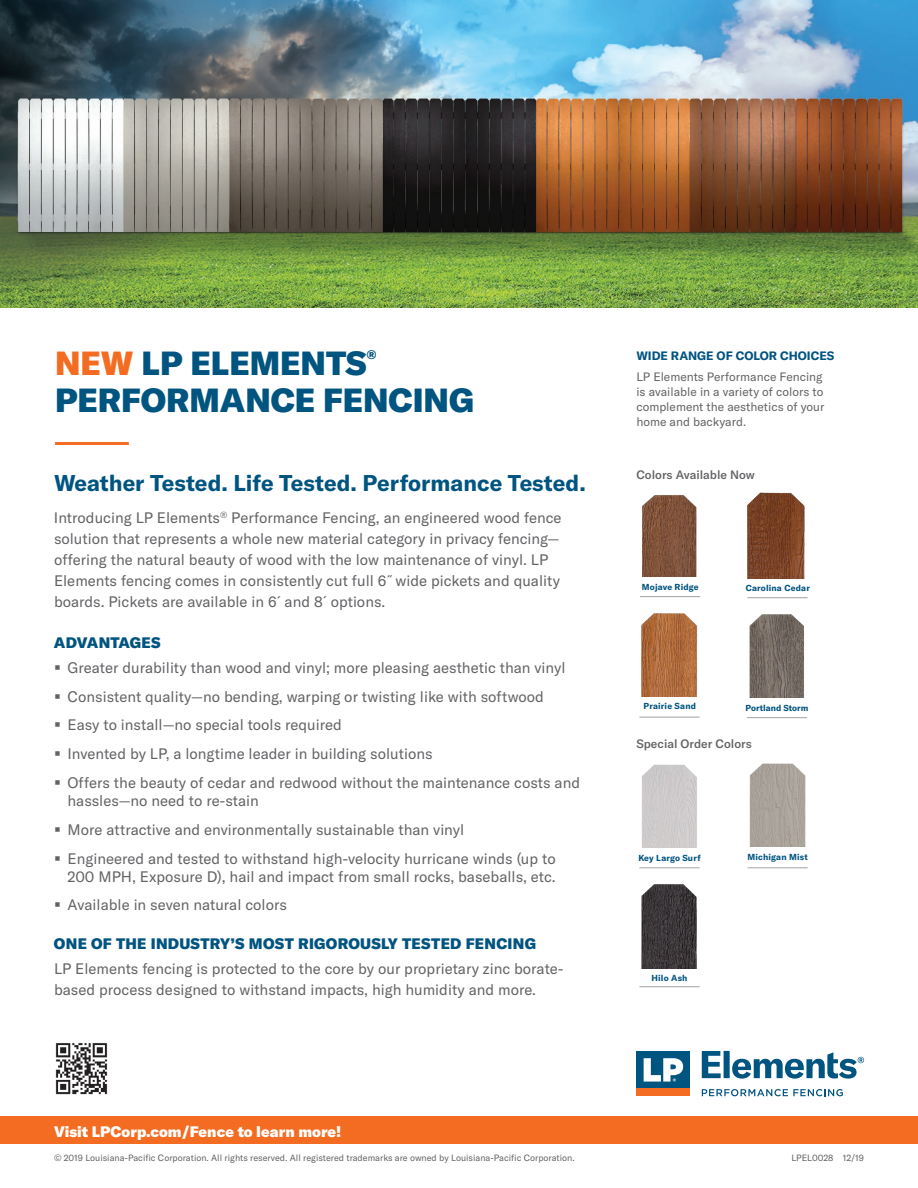
<style>
.page{position:relative;width:918px;height:1188px;background:#fff}
.page>*{position:absolute;margin:0;border:0;box-sizing:border-box;transform-origin:0 0}
.t1{font:900 33px "GT America";color:#005480}
.t2{font:700 22.5px "GT America";color:#005480}
.t3{font:15px/21px "GT America";color:#636366}
.t4{font:900 15px "GT America";letter-spacing:.02em;color:#005480}
.t5{font:900 15px "GT America";color:#fff}
.t6{font:900 12.3px "GT America";color:#005480}
.t7{font:12px/15px "GT America";color:#636366}
.t8{font:500 12px "GT America";color:#636366}
.t9{font:700 12px "GT America";color:#005480}
.t10{font:9px "GT America";color:#636366}
.t11{font:700 8.55px "GT America";letter-spacing:.02em;color:#005480}
.t12{font:700 8.55px "GT America";color:#005480}
.s1{color:#f36c21}
</style>
<div class="page">
<hr style="left:639px;top:717px;width:61px;height:1px;background:#a7a2a0">
<img style="left:641px;top:613px;width:57px;height:84px">
<div style="left:0;top:1116px;width:918px;height:28px;background:#f36c21"></div>
<hr style="left:55px;top:442px;width:74px;height:3px;background:#f36c21">
<img style="left:641px;top:884px;width:56px;height:84px">
<hr style="left:639px;top:986px;width:61px;height:1px;background:#a7a2a0">
<img style="left:749px;top:763px;width:57px;height:84px">
<div style="left:642px;top:764px;width:55px;height:84px;background:#cecbcb"></div>
<hr style="left:639px;top:867px;width:61px;height:1px;background:#a7a2a0">
<hr style="left:748px;top:867px;width:60px;height:1px;background:#a7a2a0">
<hr style="left:640px;top:596px;width:60px;height:1px;background:#a7a2a0">
<img style="left:747px;top:492px;width:58px;height:86px">
<img style="left:642px;top:495px;width:55px;height:82px">
<hr style="left:747px;top:597px;width:61px;height:1px;background:#a7a2a0">
<img style="left:749px;top:614px;width:55px;height:84px">
<hr style="left:747px;top:717px;width:60px;height:1px;background:#a7a2a0">
<div style="left:636px;top:1051px;width:54px;height:38px;background:#005480"></div>
<div style="left:636px;top:1089px;width:54px;height:7px;background:#f36c21"></div>
<svg style="left:644px;top:1058px;width:39px;height:24px"></svg>
<svg style="left:702px;top:1089px;width:141px;height:7px"></svg>
<svg style="left:702px;top:1051px;width:162px;height:28px"></svg>
<img style="left:55px;top:1043px;width:53px;height:52px">
<img style="left:0;top:0;width:918px;height:308px">
<h1 class="t1" style="left:55px;top:342px;width:313px"><span class="s1">NEW</span> LP ELEMENTS</h1>
<p class="t6" style="left:367px;top:346px;width:11px">®</p>
<h1 class="t1" style="left:55px;top:379px;width:421px">PERFORMANCE FENCING</h1>
<h2 class="t2" style="left:54px;top:469px;width:533px">Weather Tested. Life Tested. Performance Tested.</h2>
<p class="t3" style="left:54px;top:507px;width:509px">Introducing LP Elements<sup>®</sup> Performance Fencing, an engineered wood fence solution that represents a whole new material category in privacy fencing— offering the natural beauty of wood with the low maintenance of vinyl. LP Elements fencing comes in consistently cut full 6˝wide pickets and quality boards. Pickets are available in 6´and 8´options.</p>
<p class="t4" style="left:54px;top:633px;width:108px">ADVANTAGES</p>
<p class="t3" style="left:54px;top:657px;width:513px">▪ Greater durability than wood and vinyl; more pleasing aesthetic than vinyl</p>
<p class="t3" style="left:54px;top:686px;width:492px">▪ Consistent quality—no bending, warping or twisting like with softwood</p>
<p class="t3" style="left:54px;top:715px;width:289px">▪ Easy to install—no special tools required</p>
<p class="t3" style="left:54px;top:743px;width:380px">▪ Invented by LP, a longtime leader in building solutions</p>
<p class="t3" style="left:68px;top:774px;width:514px;line-height:18px;text-indent:-14px">▪ Offers the beauty of cedar and redwood without the maintenance costs and hassles—no need to re-stain</p>
<p class="t3" style="left:54px;top:819px;width:412px">▪ More attractive and environmentally sustainable than vinyl</p>
<p class="t3" style="left:54px;top:849px;width:503px;line-height:18px;text-align:right">▪ Engineered and tested to withstand high-velocity hurricane winds (up to<br>200 MPH, Exposure D), hail and impact from small rocks, baseballs, etc.</p>
<p class="t3" style="left:54px;top:895px;width:234px">▪ Available in seven natural colors</p>
<p class="t4" style="left:54px;top:934px;width:484px">ONE OF THE INDUSTRY’S MOST RIGOROUSLY TESTED FENCING</p>
<p class="t3" style="left:54px;top:958px;width:511px">LP Elements fencing is protected to the core by our proprietary zinc borate&shy;based process designed to withstand impacts, high humidity and more.</p>
<p class="t5" style="left:54px;top:1122px;width:289px">Visit LPCorp.com/Fence to learn more!</p>
<p class="t9" style="left:636px;top:348px;width:199px">WIDE RANGE OF COLOR CHOICES</p>
<p class="t7" style="left:636px;top:370px;width:190px">LP Elements Performance Fencing is available in a variety of colors to complement the aesthetics of your home and backyard.</p>
<p class="t8" style="left:636px;top:467px;width:120px">Colors Available Now</p>
<p class="t11" style="left:642px;top:581px;width:58px">Mojave Ridge</p>
<p class="t11" style="left:746px;top:582px;width:66px">Carolina Cedar</p>
<p class="t11" style="left:644px;top:701px;width:54px">Prairie Sand</p>
<p class="t12" style="left:746px;top:702px;width:64px">Portland Storm</p>
<p class="t8" style="left:636px;top:737px;width:117px">Special Order Colors</p>
<p class="t11" style="left:638px;top:852px;width:64px">Key Largo Surf</p>
<p class="t11" style="left:747px;top:851px;width:62px">Michigan Mist</p>
<p class="t11" style="left:652px;top:972px;width:37px">Hilo Ash</p>
<p class="t10" style="left:54px;top:1152px;width:522px">© 2019 Louisiana-Pacific Corporation. All rights reserved. All registered trademarks are owned by Louisiana-Pacific Corporation.</p>
<p class="t10" style="left:791px;top:1152px;width:74px">LPEL0028 12/19</p>
</div>
